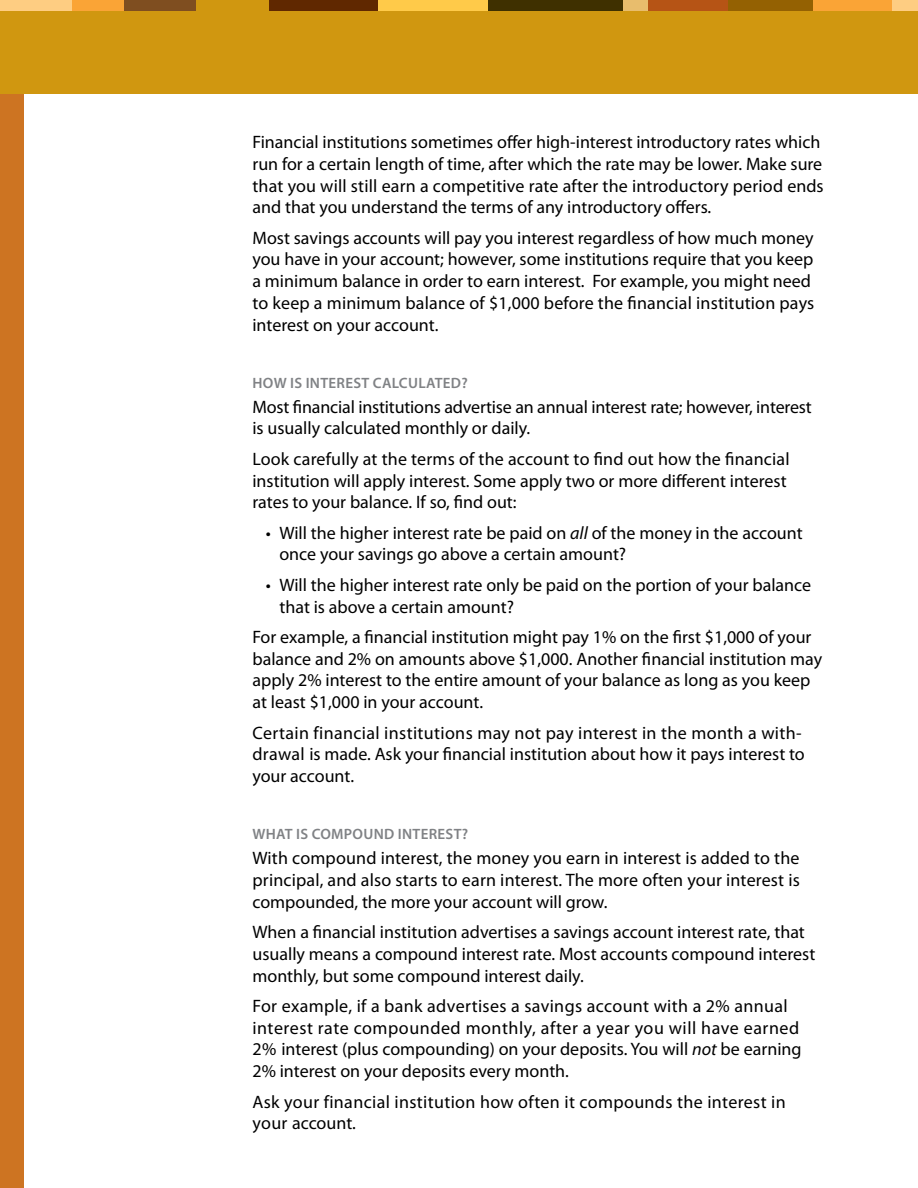
<style>
.page{position:relative;width:918px;height:1188px;background:#fff}
.page>*{position:absolute;margin:0;border:0;box-sizing:border-box;transform-origin:0 0}
.t1{font:18px/21.8px "Myriad Pro";color:#000}
.t2{font:18px/21.8px "Myriad Pro";letter-spacing:.02em;color:#000}
.t3{font:600 15px "Myriad Pro";letter-spacing:.02em;color:#808285}
.s1{font-style:italic}
</style>
<div class="page">
<div style="left:0;top:0;width:24px;height:1188px;background:#cd7422"></div>
<div style="left:0;top:7px;width:918px;height:86px;background:#d09710"></div>
<div style="left:267px;top:0;width:112px;height:11px;background:#602800"></div>
<div style="left:378px;top:0;width:112px;height:11px;background:#ffca49"></div>
<div style="left:0;top:0;width:72px;height:11px;background:#fecd82"></div>
<div style="left:72px;top:0;width:54px;height:11px;background:#faa436"></div>
<div style="left:125px;top:0;width:72px;height:11px;background:#7f4e20"></div>
<div style="left:196px;top:0;width:73px;height:11px;background:#d09710"></div>
<div style="left:488px;top:0;width:138px;height:11px;background:#3f3000"></div>
<div style="left:623px;top:0;width:26px;height:11px;background:#e8bd6d"></div>
<div style="left:649px;top:0;width:82px;height:11px;background:#b65415"></div>
<div style="left:729px;top:0;width:86px;height:11px;background:#946102"></div>
<div style="left:814px;top:0;width:104px;height:11px;background:#faa436"></div>
<div style="left:892px;top:0;width:26px;height:11px;background:#fecd82"></div>
<p class="t1" style="left:252px;top:131px;width:573px">Financial institutions sometimes offer high-interest introductory rates which run for a certain length of time, after which the rate may be lower. Make sure that you will still earn a competitive rate after the introductory period ends and that you understand the terms of any introductory offers.</p>
<p class="t1" style="left:252px;top:226px;width:563px">Most savings accounts will pay you interest regardless of how much money you have in your account; however, some institutions require that you keep a minimum balance in order to earn interest. For example, you might need to keep a minimum balance of $1,000 before the financial institution pays interest on your account.</p>
<p class="t3" style="left:253px;top:373px;width:217px">HOW IS INTEREST CALCULATED?</p>
<p class="t1" style="left:252px;top:396px;width:561px">Most financial institutions advertise an annual interest rate; however, interest is usually calculated monthly or daily.</p>
<p class="t1" style="left:252px;top:448px;width:539px">Look carefully at the terms of the account to find out how the financial institution will apply interest. Some apply two or more different interest rates to your balance. If so, find out:</p>
<p class="t1" style="left:279px;top:522px;width:525px;text-indent:-14px">• Will the higher interest rate be paid on <span class="s1">all</span> of the money in the account once your savings go above a certain amount?</p>
<p class="t1" style="left:279px;top:574px;width:533px;text-indent:-14px">• Will the higher interest rate only be paid on the portion of your balance that is above a certain amount?</p>
<p class="t1" style="left:252px;top:626px;width:571px">For example, a financial institution might pay 1% on the first $1,000 of your balance and 2% on amounts above $1,000. Another financial institution may apply 2% interest to the entire amount of your balance as long as you keep at least $1,000 in your account.</p>
<p class="t1" style="left:252px;top:721px;width:554px">Certain financial institutions may not pay interest in the month a with&shy;drawal is made. Ask your financial institution about how it pays interest to your account.</p>
<p class="t3" style="left:253px;top:825px;width:217px">WHAT IS COMPOUND INTEREST?</p>
<p class="t1" style="left:252px;top:847px;width:549px;text-align:justify">With compound interest, the money you earn in interest is added to the principal, and also starts to earn interest. The more often your interest is compounded, the more your account will grow.</p>
<p class="t1" style="left:252px;top:921px;width:564px">When a financial institution advertises a savings account interest rate, that usually means a compound interest rate. Most accounts compound interest monthly, but some compound interest daily.</p>
<p class="t2" style="left:252px;top:995px;width:551px">For example, if a bank advertises a savings account with a 2% annual interest rate compounded monthly, after a year you will have earned 2% interest (plus compounding) on your deposits. You will <span class="s1">not</span> be earning 2% interest on your deposits every month.</p>
<p class="t2" style="left:252px;top:1090px;width:535px">Ask your financial institution how often it compounds the interest in your account.</p>
</div>
